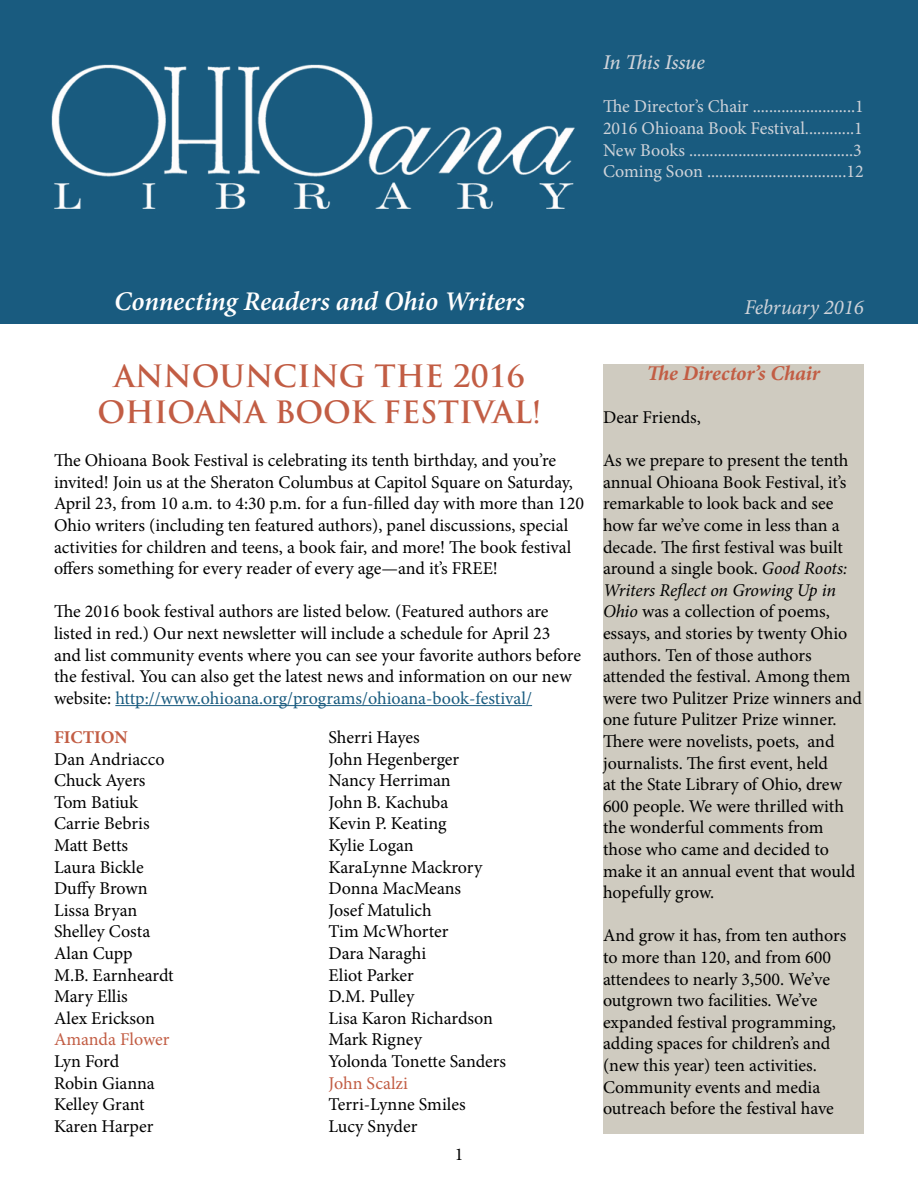
<style>
.page{position:relative;width:918px;height:1188px;background:#fff}
.page>*{position:absolute;margin:0;border:0;box-sizing:border-box;transform-origin:0 0}
.t1{font:700 30px/36px "Trajan Pro";color:#c25d44;text-align:center}
.t2{font:italic 600 27px "Minion Pro";letter-spacing:-.005em;color:#fff}
.t3{font:italic 700 21px "Minion Pro";letter-spacing:-.005em;color:#c25d44}
.t4{font:italic 21px "Minion Pro";color:#cfd3d9}
.t5{font:italic 500 21px "Minion Pro";letter-spacing:-.01em;color:#cfd3d9}
.t6{font:18px/21.6px "Minion Pro";letter-spacing:-.005em;color:#000}
.t7{font:18px/21.6px "Minion Pro";color:#cfd3d9;text-align:justify}
.t8{font:18px "Minion Pro";color:#c25d44}
.t9{font:700 18px "Minion Pro";letter-spacing:-.005em;color:#c25d44}
.s1{color:#195b7f}
.s2{font-style:italic}
</style>
<div class="page">
<div style="left:0;top:0;width:918px;height:324px;background:#195b7f"></div>
<div style="left:603px;top:364px;width:261px;height:770px;background:#cfcbc0"></div>
<hr style="left:115px;top:705px;width:417px;height:1px;background:#195b7f">
<p class="t5" style="left:603px;top:48px;width:103px">In This Issue</p>
<p class="t7" style="left:603px;top:96px;width:262px">The Director’s Chair .........................1<br>2016 Ohioana Book Festival............1<br>New Books ........................................3<br>Coming Soon ..................................12</p>
<h2 class="t2" style="left:114px;top:282px;width:412px">Connecting Readers and Ohio Writers</h2>
<p class="t4" style="left:744px;top:293px;width:121px">February 2016</p>
<h1 class="t1" style="left:98px;top:358px;width:445px">ANNOUNCING THE 2016<br>OHIOANA BOOK FESTIVAL!</h1>
<p class="t6" style="left:54px;top:450px;width:532px">The Ohioana Book Festival is celebrating its tenth birthday, and you’re invited! Join us at the Sheraton Columbus at Capitol Square on Saturday, April 23, from 10 a.m. to 4:30 p.m. for a fun-filled day with more than 120<br>Ohio writers (including ten featured authors), panel discussions, special activities for children and teens, a book fair, and more! The book festival offers something for every reader of every age—and it’s FREE!</p>
<p class="t6" style="left:54px;top:601px;width:529px">The 2016 book festival authors are listed below. (Featured authors are listed in red.) Our next newsletter will include a schedule for April 23 and list community events where you can see your favorite authors before the festival. You can also get the latest news and information on our new website: <span class="s1">http://www.ohioana.org/programs/ohioana-book-festival/</span></p>
<p class="t9" style="left:54px;top:725px;width:75px">FICTION</p>
<p class="t6" style="left:54px;top:748px;width:121px">Dan Andriacco<br>Chuck Ayers<br>Tom Batiuk<br>Carrie Bebris<br>Matt Betts<br>Laura Bickle<br>Duffy Brown<br>Lissa Bryan<br>Shelley Costa<br>Alan Cupp<br>M.B. Earnheardt<br>Mary Ellis<br>Alex Erickson</p>
<p class="t8" style="left:54px;top:1028px;width:117px">Amanda Flower</p>
<p class="t6" style="left:54px;top:1051px;width:102px">Lyn Ford<br>Robin Gianna<br>Kelley Grant<br>Karen Harper</p>
<p class="t6" style="left:328px;top:727px;width:179px">Sherri Hayes<br>John Hegenberger<br>Nancy Herriman<br>John B. Kachuba<br>Kevin P. Keating<br>Kylie Logan<br>KaraLynne Mackrory<br>Donna MacMeans<br>Josef Matulich<br>Tim McWhorter<br>Dara Naraghi<br>Eliot Parker<br>D.M. Pulley<br>Lisa Karon Richardson<br>Mark Rigney<br>Yolonda Tonette Sanders</p>
<p class="t8" style="left:328px;top:1071px;width:81px">John Scalzi</p>
<p class="t6" style="left:328px;top:1094px;width:139px">Terri-Lynne Smiles<br>Lucy Snyder</p>
<p class="t6" style="left:455px;top:1143px;width:10px">1</p>
<p class="t3" style="left:647px;top:358px;width:175px">The Director’s Chair</p>
<p class="t6" style="left:603px;top:407px;width:100px">Dear Friends,</p>
<p class="t6" style="left:603px;top:450px;width:261px">As we prepare to present the tenth annual Ohioana Book Festival, it’s remarkable to look back and see how far we’ve come in less than a decade. The first festival was built around a single book. <span class="s2">Good Roots:<br>Writers Reflect on Growing Up in<br>Ohio</span> was a collection of poems, essays, and stories by twenty Ohio authors. Ten of those authors attended the festival. Among them were two Pulitzer Prize winners and one future Pulitzer Prize winner.<br>There were novelists, poets, and journalists. The first event, held<br>at the State Library of Ohio, drew<br>600 people. We were thrilled with the wonderful comments from those who came and decided to make it an annual event that would hopefully grow.</p>
<p class="t6" style="left:603px;top:925px;width:245px">And grow it has, from ten authors to more than 120, and from 600 attendees to nearly 3,500. We’ve outgrown two facilities. We’ve expanded festival programming, adding spaces for children’s and (new this year) teen activities.<br>Community events and media outreach before the festival have</p>
</div>
